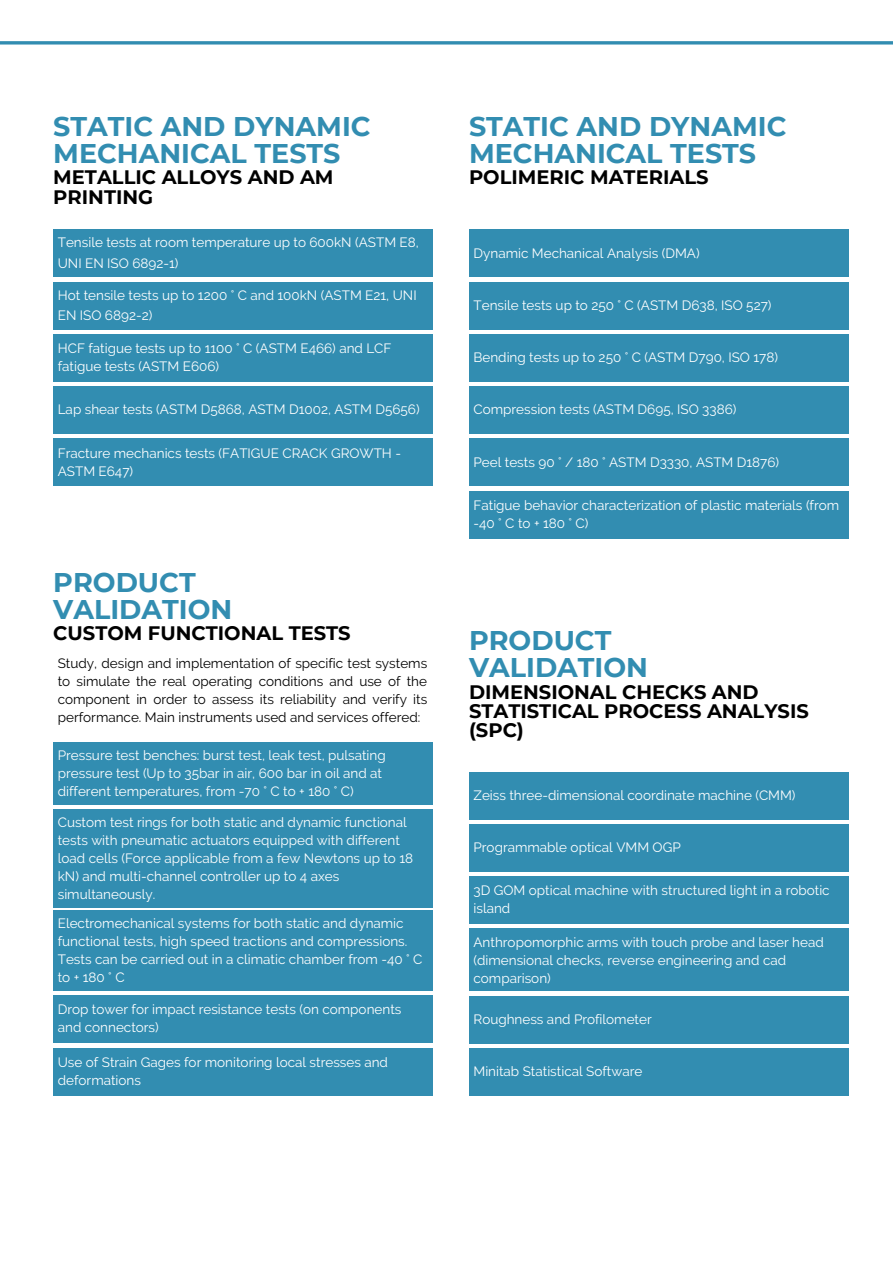
<style>
.page{position:relative;width:893px;height:1264px;background:#fff}
.page>*{position:absolute;margin:0;border:0;box-sizing:border-box;transform-origin:0 0}
.t1{font:700 27px/27px "Montserrat";color:#328db1}
.t2{font:700 19.5px/19px "Montserrat";color:#000}
.t3{font:13.5px/18px "Raleway";color:#fff}
.t4{font:13.5px/18px "Raleway";color:#000;text-align:justify}
</style>
<div class="page">
<svg style="left:0;top:41px;width:892px;height:4px;background:#519ebc"></svg>
<div style="left:53px;top:229px;width:379px;height:48px;background:#328db1"></div>
<div style="left:53px;top:282px;width:379px;height:47px;background:#328db1"></div>
<div style="left:53px;top:334px;width:379px;height:48px;background:#328db1"></div>
<div style="left:53px;top:438px;width:379px;height:48px;background:#328db1"></div>
<div style="left:53px;top:386px;width:379px;height:48px;background:#328db1"></div>
<div style="left:53px;top:742px;width:379px;height:62px;background:#328db1"></div>
<div style="left:53px;top:809px;width:379px;height:98px;background:#328db1"></div>
<div style="left:53px;top:910px;width:379px;height:80px;background:#328db1"></div>
<div style="left:53px;top:995px;width:379px;height:48px;background:#328db1"></div>
<div style="left:53px;top:1047px;width:379px;height:48px;background:#328db1"></div>
<div style="left:469px;top:229px;width:379px;height:48px;background:#328db1"></div>
<div style="left:469px;top:282px;width:379px;height:47px;background:#328db1"></div>
<div style="left:469px;top:334px;width:379px;height:48px;background:#328db1"></div>
<div style="left:469px;top:386px;width:379px;height:48px;background:#328db1"></div>
<div style="left:469px;top:438px;width:379px;height:48px;background:#328db1"></div>
<div style="left:469px;top:491px;width:379px;height:47px;background:#328db1"></div>
<div style="left:469px;top:771px;width:379px;height:48px;background:#328db1"></div>
<div style="left:469px;top:824px;width:379px;height:47px;background:#328db1"></div>
<div style="left:469px;top:876px;width:379px;height:48px;background:#328db1"></div>
<div style="left:469px;top:928px;width:379px;height:63px;background:#328db1"></div>
<div style="left:469px;top:995px;width:379px;height:48px;background:#328db1"></div>
<div style="left:469px;top:1047px;width:379px;height:48px;background:#328db1"></div>
<p class="t1" style="left:53px;top:113px;width:319px">STATIC AND DYNAMIC<br>MECHANICAL TESTS</p>
<p class="t2" style="left:53px;top:168px;width:282px">METALLIC ALLOYS AND AM<br>PRINTING</p>
<p class="t3" style="left:58px;top:232px;width:362px;line-height:20.2px">Tensile tests at room temperature up to 600kN (ASTM E8,<br>UNI EN ISO 6892-1)</p>
<p class="t3" style="left:58px;top:285px;width:360px;line-height:20.2px">Hot tensile tests up to 1200 ° C and 100kN (ASTM E21, UNI<br>EN ISO 6892-2)</p>
<p class="t3" style="left:58px;top:339px;width:335px">HCF fatigue tests up to 1100 ° C (ASTM E466) and LCF fatigue tests (ASTM E606)</p>
<p class="t3" style="left:58px;top:400px;width:363px">Lap shear tests (ASTM D5868, ASTM D1002, ASTM D5656)</p>
<p class="t3" style="left:58px;top:444px;width:345px">Fracture mechanics tests (FATIGUE CRACK GROWTH -<br>ASTM E647)</p>
<p class="t1" style="left:469px;top:113px;width:319px">STATIC AND DYNAMIC<br>MECHANICAL TESTS</p>
<p class="t2" style="left:469px;top:168px;width:241px">POLIMERIC MATERIALS</p>
<p class="t3" style="left:473px;top:244px;width:228px">Dynamic Mechanical Analysis (DMA)</p>
<p class="t3" style="left:473px;top:296px;width:299px">Tensile tests up to 250 ° C (ASTM D638, ISO 527)</p>
<p class="t3" style="left:473px;top:348px;width:306px">Bending tests up to 250 ° C (ASTM D790, ISO 178)</p>
<p class="t3" style="left:473px;top:400px;width:264px">Compression tests (ASTM D695, ISO 3386)</p>
<p class="t3" style="left:473px;top:453px;width:307px">Peel tests 90 ° / 180 ° ASTM D3330, ASTM D1876)</p>
<p class="t3" style="left:473px;top:496px;width:367px">Fatigue behavior characterization of plastic materials (from -40°Cto+180°C)</p>
<p class="t1" style="left:53px;top:568px;width:144px">PRODUCT</p>
<p class="t1" style="left:53px;top:595px;width:180px">VALIDATION</p>
<p class="t2" style="left:53px;top:623px;width:299px">CUSTOM FUNCTIONAL TESTS</p>
<p class="t1" style="left:469px;top:627px;width:144px">PRODUCT</p>
<p class="t1" style="left:469px;top:654px;width:180px">VALIDATION</p>
<p class="t2" style="left:469px;top:682px;width:341px">DIMENSIONAL CHECKS AND<br>STATISTICAL PROCESS ANALYSIS (SPC)</p>
<p class="t4" style="left:58px;top:654px;width:371px">Study, design and implementation of specific test systems to simulate the real operating conditions and use of the component in order to assess its reliability and verify its performance. Main instruments used and services offered:</p>
<p class="t3" style="left:58px;top:746px;width:329px">Pressure test benches: burst test, leak test, pulsating pressure test (Up to 35bar in air, 600 bar in oil and at different temperatures, from -70 ° C to + 180 ° C)</p>
<p class="t3" style="left:58px;top:813px;width:357px">Custom test rings for both static and dynamic functional tests with pneumatic actuators equipped with different load cells (Force applicable from a few Newtons up to 18 kN) and multi-channel controller up to 4 axes simultaneously.</p>
<p class="t3" style="left:58px;top:914px;width:366px">Electromechanical systems for both static and dynamic functional tests, high speed tractions and compressions.<br>Tests can be carried out in a climatic chamber from -40 ° C to+180°C</p>
<p class="t3" style="left:58px;top:1000px;width:345px">Drop tower for impact resistance tests (on components and connectors)</p>
<p class="t3" style="left:58px;top:1053px;width:332px">Use of Strain Gages for monitoring local stresses and deformations</p>
<p class="t3" style="left:473px;top:786px;width:323px">Zeiss three-dimensional coordinate machine (CMM)</p>
<p class="t3" style="left:473px;top:838px;width:209px">Programmable optical VMM OGP</p>
<p class="t3" style="left:473px;top:881px;width:357px">3D GOM optical machine with structured light in a robotic island</p>
<p class="t3" style="left:473px;top:932px;width:352px">Anthropomorphic arms with touch probe and laser head (dimensional checks, reverse engineering and cad comparison)</p>
<p class="t3" style="left:473px;top:1010px;width:180px">Roughness and Profilometer</p>
<p class="t3" style="left:473px;top:1062px;width:170px">Minitab Statistical Software</p>
</div>
